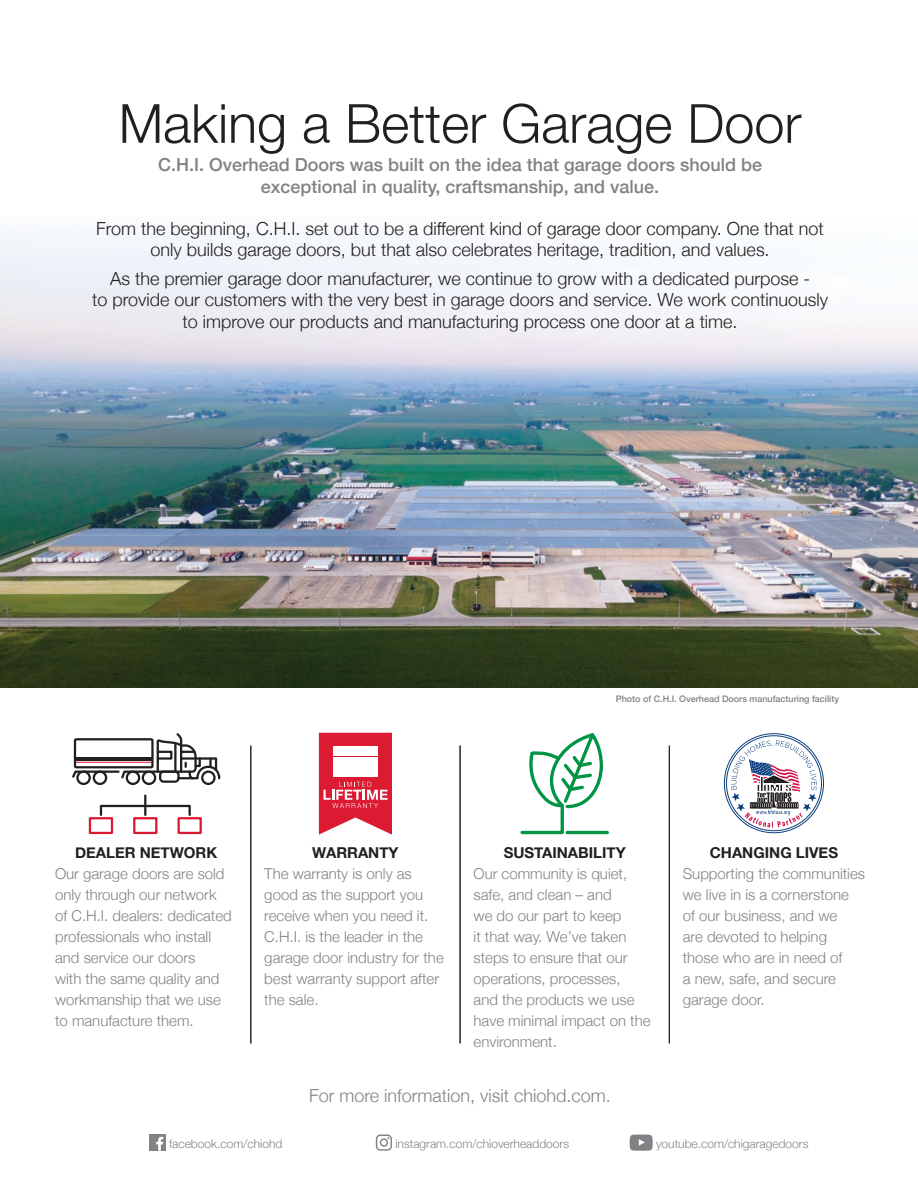
<style>
.page{position:relative;width:918px;height:1188px;background:#fff}
.page>*{position:absolute;margin:0;border:0;box-sizing:border-box;transform-origin:0 0}
.t1{font:300 54px "Helvetica Neue";color:#231f20}
.t2{font:300 18px/21.6px "Helvetica Neue";color:#231f20;text-align:center}
.t3{font:500 18px/21.6px "Helvetica Neue";color:#808285;text-align:center}
.t4{font:300 18px "Helvetica Neue";color:#808285}
.t5{font:300 15px/21px "Helvetica Neue";color:#808285}
.t6{font:700 15px "Helvetica Neue";color:#231f20}
.t7{font:300 12px "Helvetica Neue";color:#808285}
.t8{font:500 9px "Helvetica Neue";color:#808285}
</style>
<div class="page">
<img style="left:0;top:236px;width:918px;height:452px">
<div style="left:159px;top:771px;width:21px;height:12px;border:2px solid #231f20;border-radius:3px"></div>
<svg style="left:72px;top:733px;width:149px;height:48px"></svg>
<div style="left:74px;top:738px;width:80px;height:30px;border:2px solid #231f20"></div>
<div style="left:76px;top:771px;width:15px;height:14px;border:2px solid #231f20;border-radius:50%"></div>
<div style="left:93px;top:771px;width:14px;height:14px;border:2px solid #231f20;border-radius:50%"></div>
<div style="left:126px;top:771px;width:14px;height:14px;border:2px solid #231f20;border-radius:50%"></div>
<div style="left:142px;top:771px;width:14px;height:14px;border:2px solid #231f20;border-radius:50%"></div>
<div style="left:201px;top:771px;width:15px;height:14px;border:2px solid #231f20;border-radius:50%"></div>
<svg style="left:144px;top:796px;width:2px;height:17px"></svg>
<div style="left:100px;top:805px;width:91px;height:11px;border:2px solid #231f20"></div>
<hr style="left:75px;top:757px;width:77px;height:4px;background:#231f20">
<div style="left:178px;top:817px;width:24px;height:17px;border:2px solid #dc1a32"></div>
<div style="left:133px;top:817px;width:24px;height:17px;border:2px solid #dc1a32"></div>
<div style="left:89px;top:817px;width:24px;height:17px;border:2px solid #dc1a32"></div>
<svg style="left:319px;top:733px;width:73px;height:102px"></svg>
<div style="left:364px;top:767px;width:14px;height:10px;background:#fff"></div>
<div style="left:348px;top:757px;width:15px;height:9px;background:#fff"></div>
<div style="left:364px;top:757px;width:14px;height:9px;background:#fff"></div>
<div style="left:348px;top:767px;width:15px;height:10px;background:#fff"></div>
<div style="left:333px;top:767px;width:14px;height:10px;background:#fff"></div>
<div style="left:333px;top:757px;width:14px;height:9px;background:#fff"></div>
<div style="left:333px;top:746px;width:14px;height:10px;background:#fff"></div>
<div style="left:348px;top:746px;width:15px;height:10px;background:#fff"></div>
<div style="left:364px;top:746px;width:14px;height:10px;background:#fff"></div>
<svg style="left:520px;top:733px;width:85px;height:102px"></svg>
<hr style="left:567px;top:831px;width:40px;height:3px;background:#009444">
<svg style="left:724px;top:734px;width:100px;height:99px"></svg>
<svg style="left:731px;top:740px;width:86px;height:88px"></svg>
<hr style="left:251px;top:746px;width:1px;height:297px;background:#231f20">
<hr style="left:460px;top:746px;width:1px;height:297px;background:#231f20">
<hr style="left:669px;top:746px;width:1px;height:297px;background:#231f20">
<div style="left:150px;top:1134px;width:16px;height:17px;background:#808285"></div>
<svg style="left:156px;top:1137px;width:7px;height:14px"></svg>
<svg style="left:376px;top:1134px;width:16px;height:17px"></svg>
<svg style="left:630px;top:1134px;width:23px;height:17px"></svg>
<p class="t1" style="left:119px;top:80px;width:684px">Making a Better Garage Door</p>
<p class="t3" style="left:158px;top:152px;width:605px">C.H.I. Overhead Doors was built on the idea that garage doors should be exceptional in quality, craftsmanship, and value.</p>
<p class="t2" style="left:96px;top:216px;width:729px">From the beginning, C.H.I. set out to be a different kind of garage door company. One that not only builds garage doors, but that also celebrates heritage, tradition, and values.</p>
<p class="t2" style="left:92px;top:266px;width:737px">As the premier garage door manufacturer, we continue to grow with a dedicated purpose -<br>to provide our customers with the very best in garage doors and service. We work continuously to improve our products and manufacturing process one door at a time.</p>
<p class="t8" style="left:616px;top:692px;width:225px">Photo of C.H.I. Overhead Doors manufacturing facility</p>
<p class="t6" style="left:75px;top:841px;width:144px">DEALER NETWORK</p>
<p class="t5" style="left:55px;top:862px;width:178px">Our garage doors are sold only through our network of C.H.I. dealers: dedicated professionals who install and service our doors<br>with the same quality and workmanship that we use to manufacture them.</p>
<p class="t6" style="left:312px;top:841px;width:88px">WARRANTY</p>
<p class="t5" style="left:264px;top:862px;width:181px">The warranty is only as good as the support you receive when you need it.<br>C.H.I. is the leader in the garage door industry for the best warranty support after the sale.</p>
<p class="t6" style="left:504px;top:841px;width:123px">SUSTAINABILITY</p>
<p class="t5" style="left:474px;top:862px;width:178px">Our community is quiet, safe, and clean – and<br>we do our part to keep<br>it that way. We’ve taken steps to ensure that our operations, processes,<br>and the products we use have minimal impact on the environment.</p>
<p class="t4" style="left:309px;top:1081px;width:303px">For more information, visit chiohd.com.</p>
<p class="t6" style="left:710px;top:841px;width:130px">CHANGING LIVES</p>
<p class="t5" style="left:683px;top:862px;width:184px">Supporting the communities we live in is a cornerstone<br>of our business, and we<br>are devoted to helping those who are in need of<br>a new, safe, and secure garage door.</p>
<p class="t7" style="left:169px;top:1134px;width:115px">facebook.com/chiohd</p>
<p class="t7" style="left:395px;top:1134px;width:175px">instagram.com/chioverheaddoors</p>
<p class="t7" style="left:656px;top:1134px;width:154px">youtube.com/chigaragedoors</p>
</div>
